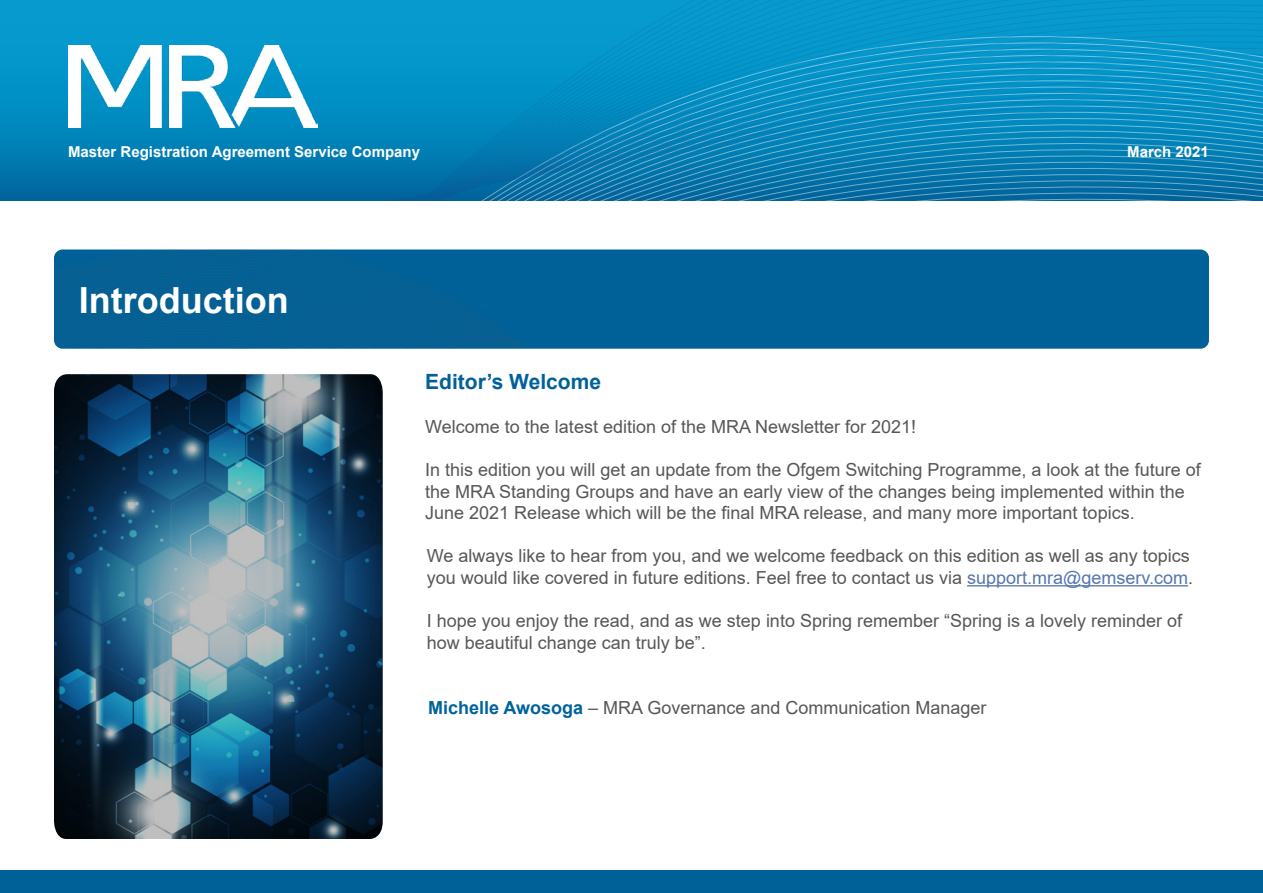
<style>
.page{position:relative;width:1263px;height:893px;background:#fff}
.page>*{position:absolute;margin:0;border:0;box-sizing:border-box;transform-origin:0 0}
.t1{font:700 36px "Arial";color:#fff}
.t2{font:700 21px "Arial";color:#00619a}
.t3{font:18px/21.6px "Arial";color:#575756}
.t4{font:700 15px "Arial";color:#fff}
.s1{color:#5576af}
.s2{font-weight:700;color:#01629c}
</style>
<div class="page">
<svg style="left:0;top:0;width:1263px;height:201px;background:#0a8bbf"></svg>
<img style="left:68px;top:45px;width:250px;height:82px">
<div style="left:0;top:871px;width:1263px;height:22px;background:#006198"></div>
<img style="left:54px;top:374px;width:329px;height:465px">
<div style="left:54px;top:249px;width:1155px;height:100px;background:#006198;border-radius:9px"></div>
<svg style="left:54px;top:249px;width:921px;height:100px"></svg>
<hr style="left:967px;top:585px;width:221px;height:1px;background:#5576af">
<p class="t4" style="left:68px;top:141px;width:354px">Master Registration Agreement Service Company</p>
<p class="t4" style="left:1127px;top:141px;width:83px">March 2021</p>
<h1 class="t1" style="left:79px;top:275px;width:211px">Introduction</h1>
<p class="t2" style="left:425px;top:367px;width:177px">Editor’s Welcome</p>
<p class="t3" style="left:425px;top:415px;width:492px">Welcome to the latest edition of the MRA Newsletter for 2021!</p>
<p class="t3" style="left:425px;top:459px;width:777px">In this edition you will get an update from the Ofgem Switching Programme, a look at the future of the MRA Standing Groups and have an early view of the changes being implemented within the<br>June 2021 Release which will be the final MRA release, and many more important topics.</p>
<p class="t3" style="left:427px;top:545px;width:768px">We always like to hear from you, and we welcome feedback on this edition as well as any topics you would like covered in future editions. Feel free to contact us via <span class="s1">support.mra@gemserv.com</span>.</p>
<p class="t3" style="left:427px;top:610px;width:757px">I hope you enjoy the read, and as we step into Spring remember “Spring is a lovely reminder of how beautiful change can truly be”.</p>
<p class="t3" style="left:428px;top:696px;width:560px"><span class="s2">Michelle Awosoga</span> – MRA Governance and Communication Manager</p>
</div>
